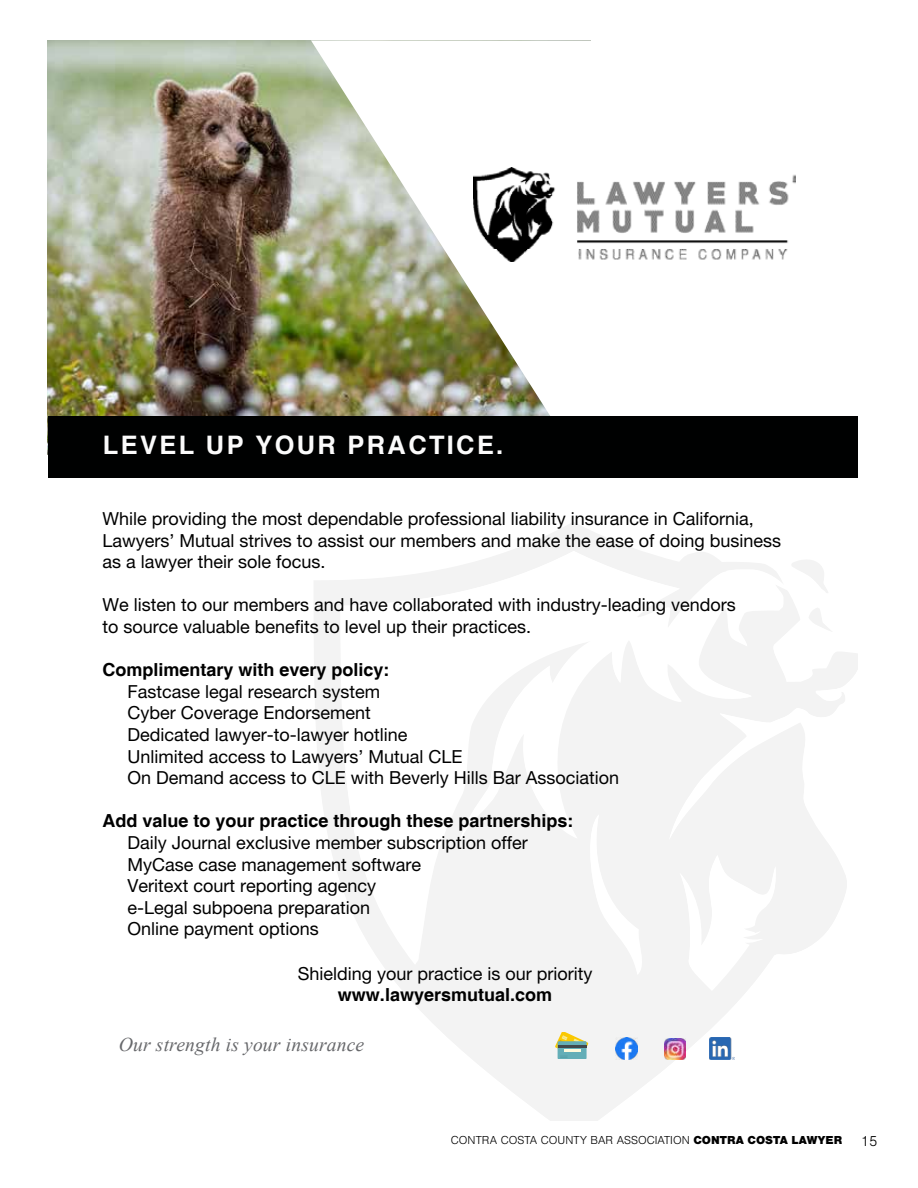
<style>
.page{position:relative;width:918px;height:1188px;background:#fff}
.page>*{position:absolute;margin:0;border:0;box-sizing:border-box;transform-origin:0 0}
.t1{font:700 25.5px "Helvetica";letter-spacing:.09em;color:#fbfbfb}
.t2{font:italic 19.5px "Times New Roman";letter-spacing:.01em;color:#67686b}
.t3{font:18px/21.6px "Helvetica Neue LT 55 Rm";color:#000}
.t4{font:700 18px "Helvetica";color:#000}
.t5{font:300 12px "Nimbus San";color:#000}
.s1{font-weight:900}
.s2{font-size:15px}
</style>
<div class="page">
<img style="left:48px;top:40px;width:263px;height:376px">
<img style="left:311px;top:40px;width:280px;height:376px">
<div style="left:48px;top:416px;width:810px;height:62px;background:#000101"></div>
<img style="left:474px;top:168px;width:322px;height:94px">
<img style="left:664px;top:1038px;width:21px;height:21px">
<img style="left:709px;top:1037px;width:26px;height:22px">
<img style="left:615px;top:1037px;width:22px;height:22px">
<svg style="left:555px;top:1032px;width:33px;height:26px"></svg>
<h1 class="t1" style="left:103px;top:430px;width:402px">LEVEL UP YOUR PRACTICE.</h1>
<p class="t3" style="left:102px;top:507px;width:680px">While providing the most dependable professional liability insurance in California,<br>Lawyers’ Mutual strives to assist our members and make the ease of doing business as a lawyer their sole focus.</p>
<p class="t3" style="left:102px;top:594px;width:635px">We listen to our members and have collaborated with industry-leading vendors to source valuable benefits to level up their practices.</p>
<p class="t4" style="left:102px;top:659px;width:289px">Complimentary with every policy:</p>
<p class="t3" style="left:127px;top:680px;width:493px">Fastcase legal research system<br>Cyber Coverage Endorsement<br>Dedicated lawyer-to-lawyer hotline<br>Unlimited access to Lawyers’ Mutual CLE<br>On Demand access to CLE with Beverly Hills Bar Association</p>
<p class="t4" style="left:102px;top:810px;width:473px">Add value to your practice through these partnerships:</p>
<p class="t3" style="left:127px;top:831px;width:402px">Daily Journal exclusive member subscription offer MyCase case management software<br>Veritext court reporting agency<br>e-Legal subpoena preparation<br>Online payment options</p>
<p class="t3" style="left:298px;top:962px;width:296px">Shielding your practice is our priority</p>
<p class="t4" style="left:338px;top:984px;width:216px">www.lawyersmutual.com</p>
<p class="t2" style="left:119px;top:1031px;width:247px">Our strength is your insurance</p>
<p class="t5" style="left:451px;top:1134px;width:428px">CONTRA COSTA COUNTY BAR ASSOCIATION <span class="s1">CONTRA COSTA LAWYER</span> <span class="s2">15</span></p>
</div>
